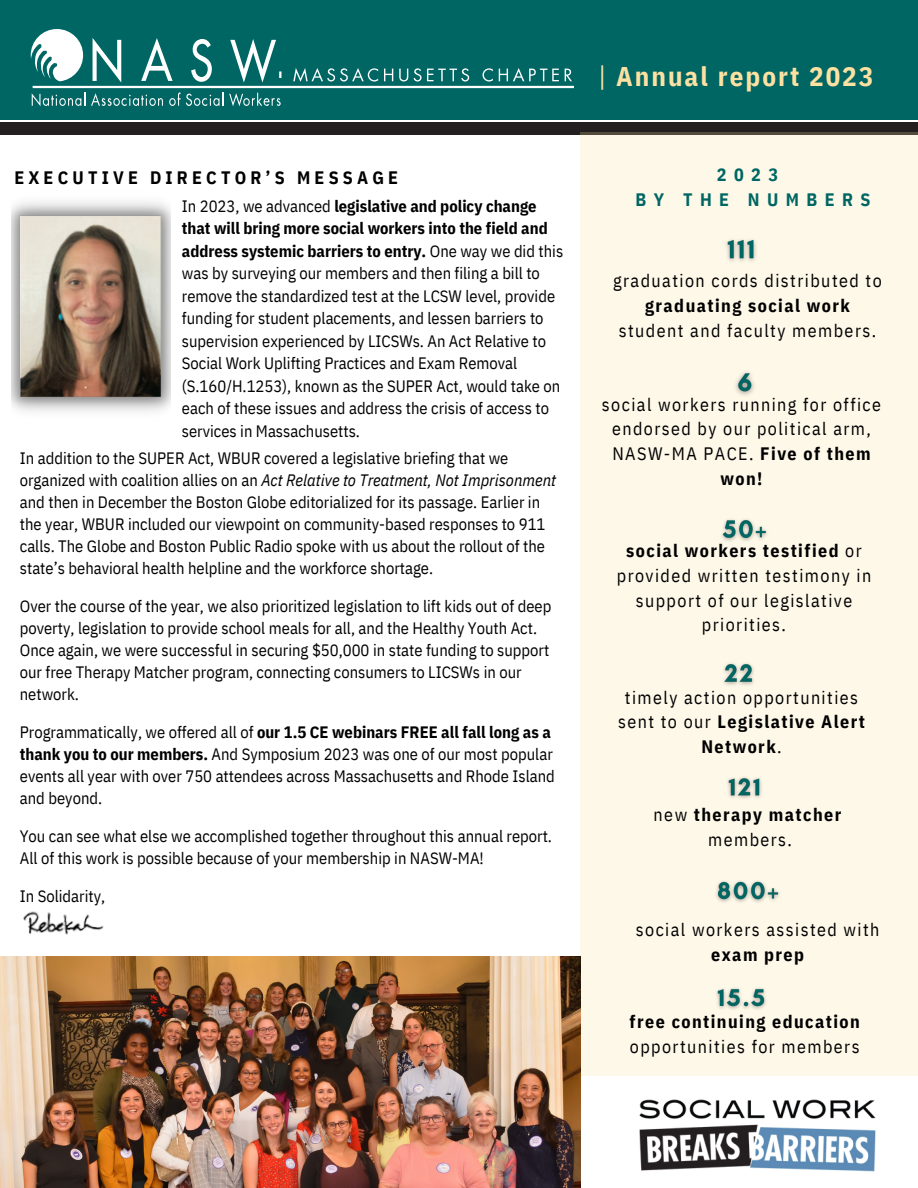
<style>
.page{position:relative;width:918px;height:1188px;background:#fff}
.page>*{position:absolute;margin:0;border:0;box-sizing:border-box;transform-origin:0 0}
.t1{font:700 27px "IBM Plex Sans Cond";letter-spacing:.075em;color:#fce1a2}
.t2{font:18px/24.8px "IBM Plex Sans Cond";letter-spacing:.08em;color:#000;text-align:center}
.t3{font:700 18px/24.8px "IBM Plex Sans Cond";letter-spacing:.08em;color:#000;text-align:center}
.t4{font:700 18px "IBM Plex Sans Cond";letter-spacing:.235em;color:#000}
.t5{font:700 18px "IBM Plex Sans Cond";letter-spacing:.415em;color:#006663}
.t6{font:16.5px/22px "IBM Plex Sans Cond";color:#000}
.s1{font-weight:700}
.s2{font-style:italic}
.s3{font-weight:400}
</style>
<div class="page">
<div style="left:0;top:0;width:918px;height:120px;background:#006663"></div>
<div style="left:0;top:123px;width:918px;height:12px;background:#231f20"></div>
<svg style="left:31px;top:29px;width:52px;height:52px"></svg>
<hr style="left:33px;top:86px;width:541px;height:2px;background:#fff">
<svg style="left:32px;top:93px;width:53px;height:13px"></svg>
<svg style="left:91px;top:93px;width:72px;height:13px"></svg>
<svg style="left:169px;top:92px;width:54px;height:14px"></svg>
<svg style="left:229px;top:93px;width:52px;height:13px"></svg>
<svg style="left:93px;top:38px;width:28px;height:44px"></svg>
<svg style="left:141px;top:38px;width:32px;height:43px"></svg>
<svg style="left:191px;top:39px;width:21px;height:43px"></svg>
<svg style="left:293px;top:68px;width:85px;height:14px"></svg>
<svg style="left:384px;top:69px;width:9px;height:12px"></svg>
<svg style="left:399px;top:69px;width:9px;height:13px"></svg>
<svg style="left:414px;top:68px;width:55px;height:14px"></svg>
<svg style="left:482px;top:68px;width:11px;height:14px"></svg>
<svg style="left:499px;top:68px;width:60px;height:13px"></svg>
<svg style="left:565px;top:69px;width:7px;height:12px"></svg>
<svg style="left:230px;top:39px;width:51px;height:44px"></svg>
<img style="left:11px;top:201px;width:159px;height:211px">
<div style="left:581px;top:132px;width:337px;height:944px;background:#fef8e9"></div>
<img style="left:722px;top:519px;width:45px;height:22px">
<img style="left:724px;top:663px;width:30px;height:22px">
<img style="left:727px;top:777px;width:35px;height:21px">
<img style="left:716px;top:988px;width:50px;height:21px">
<img style="left:716px;top:881px;width:63px;height:21px">
<img style="left:639px;top:1099px;width:237px;height:73px">
<img style="left:735px;top:372px;width:19px;height:24px">
<img style="left:726px;top:239px;width:30px;height:22px">
<img style="left:0;top:957px;width:580px;height:231px">
<img style="left:23px;top:911px;width:81px;height:24px">
<p class="t4" style="left:14px;top:166px;width:385px">EXECUTIVE DIRECTOR’S MESSAGE</p>
<p class="t6" style="left:182px;top:194px;width:383px;line-height:22.5px">In 2023, we advanced <span class="s1">legislative and policy change that will bring more social workers into the field and address systemic barriers to entry.</span> One way we did this was by surveying our members and then filing a bill to remove the standardized test at the LCSW level, provide funding for student placements, and lessen barriers to supervision experienced by LICSWs. An Act Relative to Social Work Uplifting Practices and Exam Removal (S.160/H.1253), known as the SUPER Act, would take on each of these issues and address the crisis of access to services in Massachusetts.</p>
<p class="t6" style="left:20px;top:447px;width:538px">In addition to the SUPER Act, WBUR covered a legislative briefing that we organized with coalition allies on an <span class="s2">Act Relative to Treatment, Not Imprisonment </span>and then in December the Boston Globe editorialized for its passage. Earlier in the year, WBUR included our viewpoint on community-based responses to 911 calls. The Globe and Boston Public Radio spoke with us about the rollout of the state’s behavioral health helpline and the workforce shortage.</p>
<p class="t6" style="left:20px;top:595px;width:533px">Over the course of the year, we also prioritized legislation to lift kids out of deep poverty, legislation to provide school meals for all, and the Healthy Youth Act.<br>Once again, we were successful in securing $50,000 in state funding to support our free Therapy Matcher program, connecting consumers to LICSWs in our network.</p>
<p class="t6" style="left:20px;top:721px;width:536px">Programmatically, we offered all of <span class="s1">our 1.5 CE webinars FREE all fall long as a thank you to our members.</span> And Symposium 2023 was one of our most popular events all year with over 750 attendees across Massachusetts and Rhode Island and beyond.</p>
<p class="t6" style="left:20px;top:825px;width:534px">You can see what else we accomplished together throughout this annual report.<br>All of this work is possible because of your membership in NASW-MA!</p>
<p class="t6" style="left:20px;top:885px;width:87px">In Solidarity,</p>
<p class="t1" style="left:599px;top:58px;width:276px"><span class="s3">|</span> Annual report 2023</p>
<p class="t5" style="left:717px;top:163px;width:63px">2023</p>
<p class="t5" style="left:636px;top:187px;width:237px">BY THE NUMBERS</p>
<p class="t2" style="left:613px;top:268px;width:270px">graduation cords distributed to <span class="s1">graduating social work </span>student and faculty members.</p>
<p class="t2" style="left:602px;top:391px;width:281px">social workers running for office</p>
<p class="t2" style="left:612px;top:416px;width:260px">endorsed by our political arm,</p>
<p class="t3" style="left:612px;top:441px;width:260px"><span class="s3">NASW-MA PACE.</span> Five of them won!</p>
<p class="t2" style="left:617px;top:538px;width:256px"><span class="s1">social workers testified</span> or provided written testimony in support of our legislative priorities.</p>
<p class="t2" style="left:618px;top:684px;width:249px">timely action opportunities sent to our <span class="s1">Legislative Alert<br>Network</span>.</p>
<p class="t3" style="left:654px;top:802px;width:189px"><span class="s3">new</span> therapy matcher</p>
<p class="t2" style="left:708px;top:827px;width:85px">members.</p>
<p class="t2" style="left:636px;top:917px;width:245px">social workers assisted with</p>
<p class="t3" style="left:711px;top:942px;width:94px">exam prep</p>
<p class="t3" style="left:630px;top:1009px;width:232px">free continuing education</p>
<p class="t2" style="left:630px;top:1034px;width:231px">opportunities for members</p>
</div>
